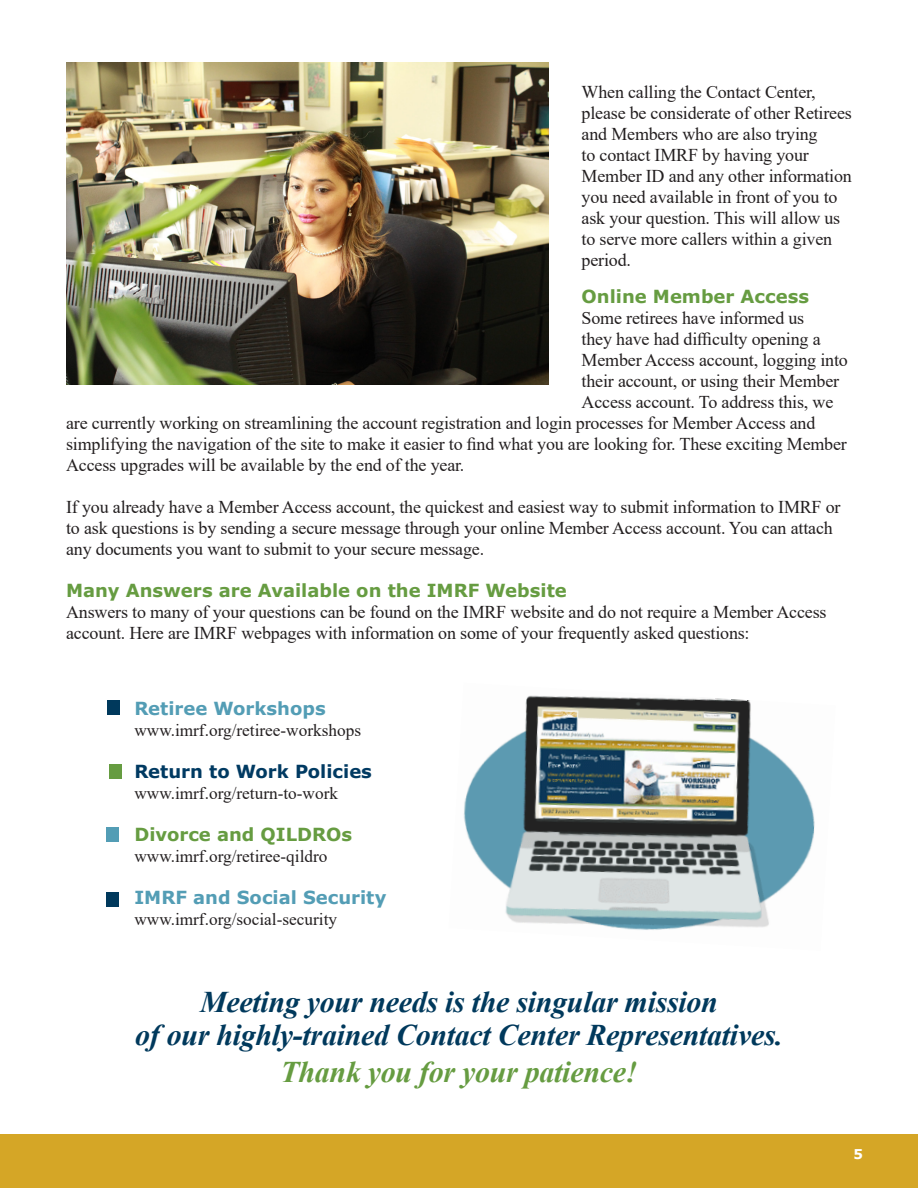
<style>
.page{position:relative;width:918px;height:1188px;background:#fff}
.page>*{position:absolute;margin:0;border:0;box-sizing:border-box;transform-origin:0 0}
.Subhead_-_Dark_Blue{font:italic 700 30px "Times New Roman";letter-spacing:-.01em;color:#00395c}
.Subhead_-_Dark_Blue-2{font:italic 700 30px "Times New Roman";letter-spacing:-.01em;color:#669c41}
.Subhead_-_Dark_Blue-3{font:18px/21px "Times New Roman";letter-spacing:-.01em;color:#231f20}
.Headline_-_interior{font:700 18px "Verdana Pro";color:#539db5}
.Headline_-_interior-2{font:700 18px "Verdana Pro";color:#003a62}
.Subhead_-_Dark_Blue-4{font:700 18px "Verdana Pro";color:#669c41}
.Headline_-_interior-3{font:700 18px "Verdana Pro";color:#669c41}
.Headline_-_interior-4{font:17.25px "Times New Roman";color:#231f20}
.t1{font:700 13.5px "Verdana";color:#fff}
.s1{font-family:"Verdana Pro";font-weight:700;color:#669c41}
</style>
<div class="page">
<div style="left:0;top:1134px;width:918px;height:54px;background:#d5a626"></div>
<div style="left:109px;top:765px;width:12px;height:14px;background:#669c41"></div>
<div style="left:107px;top:701px;width:13px;height:14px;background:#00395c"></div>
<div style="left:106px;top:827px;width:13px;height:14px;background:#539db5"></div>
<div style="left:106px;top:892px;width:13px;height:14px;background:#00395c"></div>
<img style="left:66px;top:63px;width:482px;height:321px">
<img style="left:463px;top:695px;width:352px;height:235px">
<p class="Subhead_-_Dark_Blue-3" style="left:582px;top:81px;width:272px">When calling the Contact Center, please be considerate of other Retirees and Members who are also trying<br>to contact IMRF by having your<br>Member ID and any other information you need available in front of you to ask your question. This will allow us to serve more callers within a given period.</p>
<p class="Subhead_-_Dark_Blue-4" style="left:582px;top:284px;width:229px">Online Member Access</p>
<p class="Subhead_-_Dark_Blue-3" style="left:582px;top:307px;width:224px">Some retirees have informed us</p>
<p class="Subhead_-_Dark_Blue-3" style="left:582px;top:328px;width:241px">they have had difficulty opening a</p>
<p class="Subhead_-_Dark_Blue-3" style="left:582px;top:349px;width:268px">Member Access account, logging into</p>
<p class="Subhead_-_Dark_Blue-3" style="left:582px;top:370px;width:259px">their account, or using their Member</p>
<p class="Subhead_-_Dark_Blue-3" style="left:582px;top:391px;width:253px">Access account. To address this, we</p>
<p class="Subhead_-_Dark_Blue-3" style="left:66px;top:412px;width:751px">are currently working on streamlining the account registration and login processes for Member Access and</p>
<p class="Subhead_-_Dark_Blue-3" style="left:66px;top:433px;width:782px">simplifying the navigation of the site to make it easier to find what you are looking for. These exciting Member</p>
<p class="Subhead_-_Dark_Blue-3" style="left:66px;top:454px;width:400px">Access upgrades will be available by the end of the year.</p>
<p class="Subhead_-_Dark_Blue-3" style="left:66px;top:496px;width:776px">If you already have a Member Access account, the quickest and easiest way to submit information to IMRF or to ask questions is by sending a secure message through your online Member Access account. You can attach any documents you want to submit to your secure message.</p>
<p class="Subhead_-_Dark_Blue-3" style="left:66px;top:580px;width:762px"><span class="s1">Many Answers are Available on the IMRF Website<br></span>Answers to many of your questions can be found on the IMRF website and do not require a Member Access account. Here are IMRF webpages with information on some of your frequently asked questions:</p>
<p class="Headline_-_interior" style="left:134px;top:696px;width:193px">Retiree Workshops</p>
<p class="Headline_-_interior-4" style="left:134px;top:718px;width:228px">www.imrf.org/retiree-workshops</p>
<p class="Headline_-_interior-2" style="left:134px;top:759px;width:239px">Return to Work Policies</p>
<p class="Headline_-_interior-4" style="left:134px;top:781px;width:205px">www.imrf.org/return-to-work</p>
<p class="Headline_-_interior-3" style="left:134px;top:822px;width:219px">Divorce and QILDROs</p>
<p class="Headline_-_interior-4" style="left:134px;top:844px;width:195px">www.imrf.org/retiree-qildro</p>
<p class="Headline_-_interior" style="left:134px;top:885px;width:254px">IMRF and Social Security</p>
<p class="Headline_-_interior-4" style="left:134px;top:907px;width:204px">www.imrf.org/social-security</p>
<p class="Subhead_-_Dark_Blue" style="left:200px;top:981px;width:519px">Meeting your needs is the singular mission</p>
<p class="Subhead_-_Dark_Blue" style="left:135px;top:1014px;width:649px">of our highly-trained Contact Center Representatives.</p>
<p class="Subhead_-_Dark_Blue-2" style="left:281px;top:1051px;width:358px">Thank you for your patience!</p>
<p class="t1" style="left:853px;top:1144px;width:11px">5</p>
</div>
